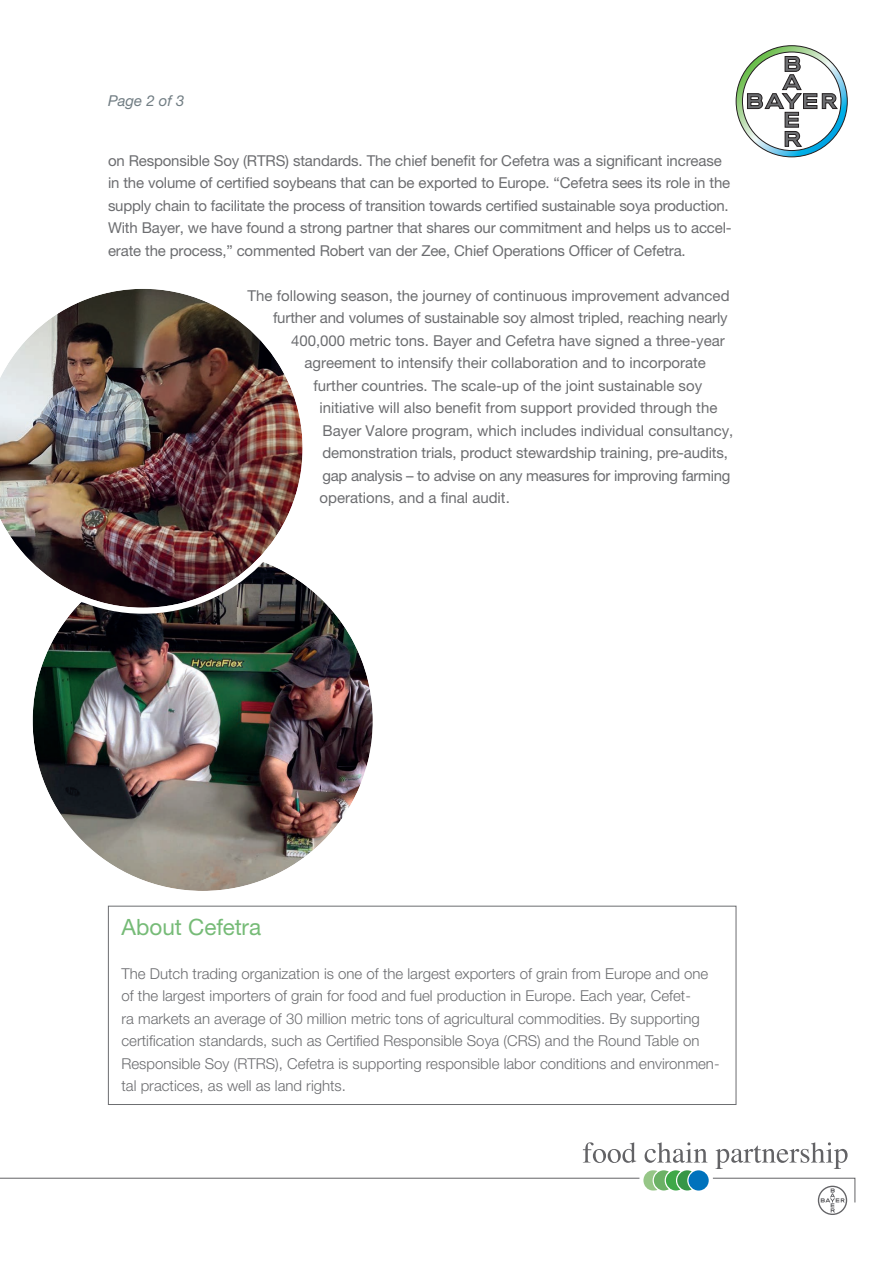
<style>
.page{position:relative;width:893px;height:1263px;background:#fff}
.page>*{position:absolute;margin:0;border:0;box-sizing:border-box;transform-origin:0 0}
.t1{font:22.5px "Helvetica Neue LT Pro";letter-spacing:-.005em;color:#76bb77}
.t2{font:15px/22.5px "Helvetica Neue LT Pro";letter-spacing:-.01em;color:#6c6d70}
.t3{font:300 15px/22.5px "Helvetica Neue LT Pro";color:#6c6d70}
.t4{font:italic 15px "Helvetica Neue LT Pro";color:#717d83}
</style>
<div class="page">
<svg style="left:736px;top:45px;width:112px;height:112px"></svg>
<svg style="left:0;top:1142px;width:855px;height:73px"></svg>
<div style="left:108px;top:906px;width:628px;height:199px;border:1px solid #6c6d70"></div>
<img style="left:34px;top:588px;width:337px;height:301px">
<img style="left:0;top:289px;width:309px;height:325px">
<p class="t4" style="left:108px;top:92px;width:78px">Page 2 of 3</p>
<p class="t2" style="left:108px;top:149px;width:625px">on Responsible Soy (RTRS) standards. The chief benefit for Cefetra was a significant increase in the volume of certified soybeans that can be exported to Europe. “Cefetra sees its role in the supply chain to facilitate the process of transition towards certified sustainable soya production.<br>With Bayer, we have found a strong partner that shares our commitment and helps us to accel&shy;erate the process,” commented Robert van der Zee, Chief Operations Officer of Cefetra.</p>
<p class="t2" style="left:248px;top:284px;width:484px">The following season, the journey of continuous improvement advanced</p>
<p class="t2" style="left:273px;top:307px;width:456px">further and volumes of sustainable soy almost tripled, reaching nearly</p>
<p class="t2" style="left:291px;top:329px;width:435px">400,000 metric tons. Bayer and Cefetra have signed a three-year</p>
<p class="t2" style="left:304px;top:352px;width:403px">agreement to intensify their collaboration and to incorporate</p>
<p class="t2" style="left:314px;top:374px;width:390px">further countries. The scale-up of the joint sustainable soy</p>
<p class="t2" style="left:320px;top:397px;width:399px">initiative will also benefit from support provided through the</p>
<p class="t2" style="left:322px;top:419px;width:412px">Bayer Valore program, which includes individual consultancy,</p>
<p class="t2" style="left:322px;top:442px;width:407px">demonstration trials, product stewardship training, pre-audits,</p>
<p class="t2" style="left:322px;top:464px;width:409px">gap analysis – to advise on any measures for improving farming</p>
<p class="t2" style="left:320px;top:487px;width:192px">operations, and a final audit.</p>
<h1 class="t1" style="left:122px;top:914px;width:141px">About Cefetra</h1>
<p class="t3" style="left:122px;top:962px;width:599px">The Dutch trading organization is one of the largest exporters of grain from Europe and one of the largest importers of grain for food and fuel production in Europe. Each year, Cefet-<br>ra markets an average of 30 million metric tons of agricultural commodities. By supporting certification standards, such as Certified Responsible Soya (CRS) and the Round Table on Responsible Soy (RTRS), Cefetra is supporting responsible labor conditions and environmen&shy;tal practices, as well as land rights.</p>
</div>
